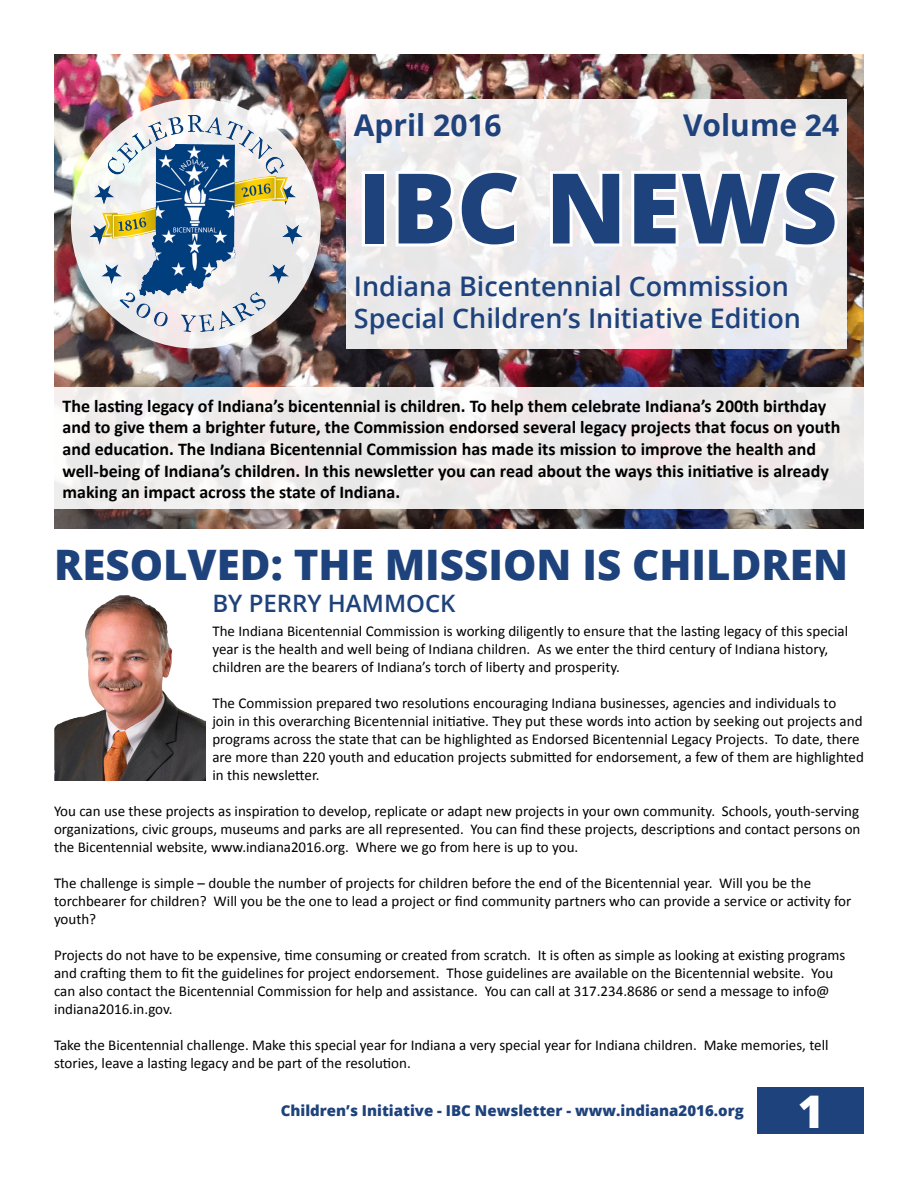
<style>
.page{position:relative;width:918px;height:1188px;background:#fff}
.page>*{position:absolute;margin:0;border:0;box-sizing:border-box;transform-origin:0 0}
.t1{font:800 97.5px "Open Sans";color:#1e427c}
.t2{font:800 45px "Open Sans";color:#fff}
.t3{font:800 42px "Open Sans";color:#1e427c}
.t4{font:700 30px "Open Sans";color:#1e427c}
.t5{font:600 27px/32.4px "Open Sans";color:#1e427c}
.t6{font:600 24px "Open Sans";color:#1e427c}
.t7{font:700 18px/21.6px "Calibri";color:#000}
.t8{font:15px/18px "Calibri";color:#000}
.t9{font:800 15px "Open Sans";color:#1e427c}
</style>
<div class="page">
<img style="left:54px;top:54px;width:810px;height:474px">
<div style="left:758px;top:1087px;width:106px;height:47px;background:#1e427c"></div>
<svg style="left:71px;top:99px;width:250px;height:250px;fill:#f1eded"></svg>
<img style="left:89px;top:116px;width:213px;height:215px">
<svg style="left:347px;top:99px;width:500px;height:250px;fill:#ece9ea"></svg>
<div style="left:362px;top:171px;width:25px;height:75px;border:6px solid #fff"></div>
<svg style="left:393px;top:167px;width:132px;height:83px"></svg>
<svg style="left:547px;top:147px;width:295px;height:130px"></svg>
<img style="left:54px;top:595px;width:152px;height:185px">
<svg style="left:54px;top:388px;width:810px;height:121px;fill:#eeeaea"></svg>
<h3 class="t4" style="left:354px;top:104px;width:149px">April 2016</h3>
<h3 class="t4" style="left:683px;top:104px;width:158px">Volume 24</h3>
<h1 class="t1" style="left:357px;top:134px;width:482px">IBC NEWS</h1>
<h3 class="t5" style="left:354px;top:269px;width:449px">Indiana Bicentennial Commission<br>Special Children’s Initiative Edition</h3>
<p class="t7" style="left:62px;top:395px;width:780px">The lasting legacy of Indiana’s bicentennial is children. To help them celebrate Indiana’s 200th birthday and to give them a brighter future, the Commission endorsed several legacy projects that focus on youth and education. The Indiana Bicentennial Commission has made its mission to improve the health and well-being of Indiana’s children. In this newsletter you can read about the ways this initiative is already making an impact across the state of Indiana.</p>
<h3 class="t3" style="left:54px;top:533px;width:796px">RESOLVED: THE MISSION IS CHILDREN</h3>
<h3 class="t6" style="left:212px;top:587px;width:245px">BY PERRY HAMMOCK</h3>
<p class="t8" style="left:212px;top:622px;width:637px">The Indiana Bicentennial Commission is working diligently to ensure that the lasting legacy of this special year is the health and well being of Indiana children. As we enter the third century of Indiana history, children are the bearers of Indiana’s torch of liberty and prosperity.</p>
<p class="t8" style="left:212px;top:694px;width:653px">The Commission prepared two resolutions encouraging Indiana businesses, agencies and individuals to<br>join in this overarching Bicentennial initiative. They put these words into action by seeking out projects and programs across the state that can be highlighted as Endorsed Bicentennial Legacy Projects. To date, there are more than 220 youth and education projects submitted for endorsement, a few of them are highlighted in this newsletter.</p>
<p class="t8" style="left:54px;top:802px;width:808px;text-align:justify">You can use these projects as inspiration to develop, replicate or adapt new projects in your own community. Schools, youth-serving organizations, civic groups, museums and parks are all represented. You can find these projects, descriptions and contact persons on the Bicentennial website, www.indiana2016.org. Where we go from here is up to you.</p>
<p class="t8" style="left:54px;top:874px;width:799px">The challenge is simple – double the number of projects for children before the end of the Bicentennial year. Will you be the torchbearer for children? Will you be the one to lead a project or find community partners who can provide a service or activity for youth?</p>
<p class="t8" style="left:54px;top:946px;width:793px">Projects do not have to be expensive, time consuming or created from scratch. It is often as simple as looking at existing programs and crafting them to fit the guidelines for project endorsement. Those guidelines are available on the Bicentennial website. You can also contact the Bicentennial Commission for help and assistance. You can call at 317.234.8686 or send a message to info@ indiana2016.in.gov.</p>
<p class="t8" style="left:54px;top:1036px;width:776px">Take the Bicentennial challenge. Make this special year for Indiana a very special year for Indiana children. Make memories, tell stories, leave a lasting legacy and be part of the resolution.</p>
<p class="t9" style="left:281px;top:1099px;width:465px">Children’s Initiative - IBC Newsletter - www.indiana2016.org</p>
<h2 class="t2" style="left:798px;top:1077px;width:28px">1</h2>
</div>
